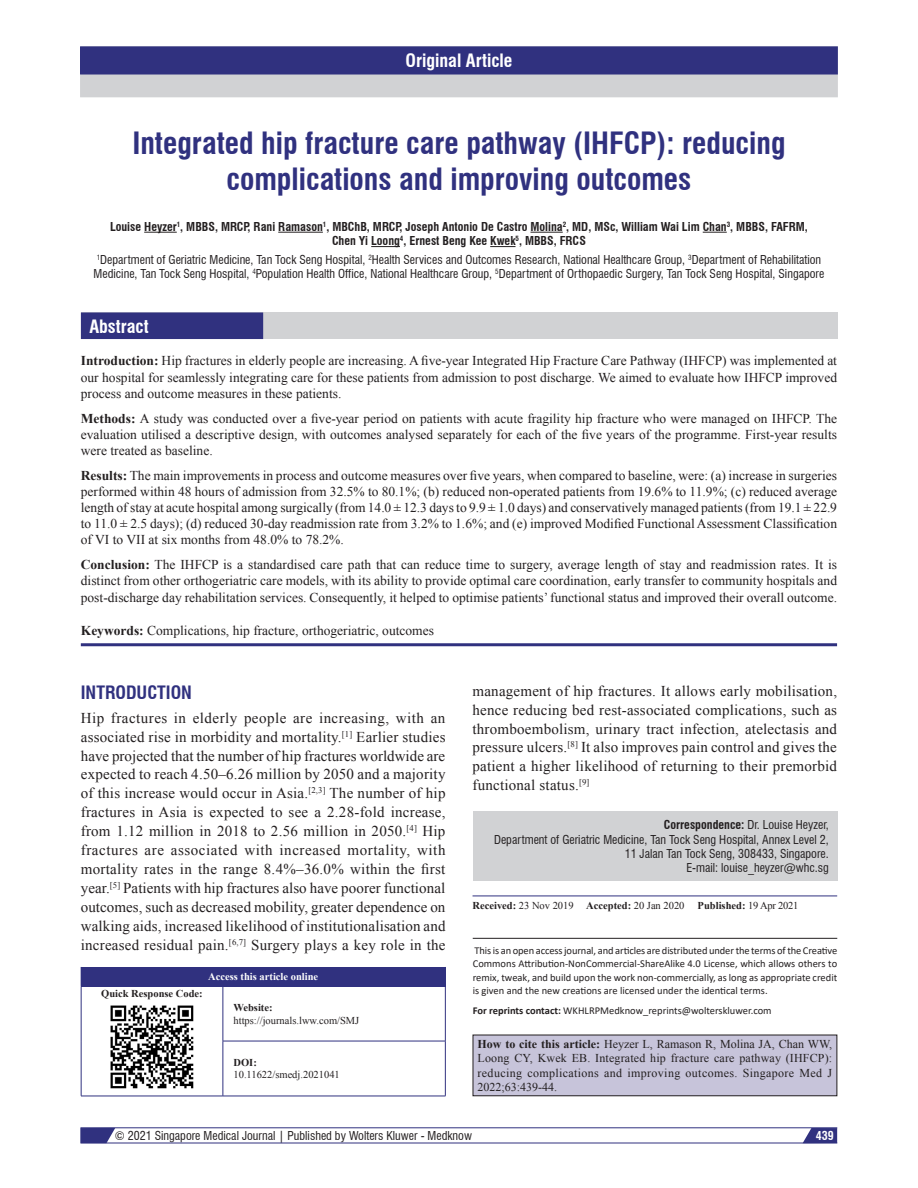
<style>
.page{position:relative;width:918px;height:1188px;background:#fff}
.page>*{position:absolute;margin:0;border:0;box-sizing:border-box;transform-origin:0 0}
.AT{font:700 condensed 30px/36px "Swiss 721 BT";color:#30317f;text-align:center}
.AH{font:700 condensed 18px "Swiss 721 BT";color:#fff}
.t1{font:700 condensed 18px "Swiss 721 BT";color:#30317f}
.ABSH{font:700 condensed 18px "Swiss 721 BT";color:#fff}
.TX{font:15px/18.9px "Times New Roman";letter-spacing:.015em;color:#231f20;text-align:justify}
.ABS{font:13.5px/16.2px "Times New Roman";color:#231f20;text-align:justify}
.KWD{font:13.5px "Times New Roman";color:#231f20}
.AFF{font:condensed 12px/14.4px "Swiss 721 BT";color:#231f20}
.HTC{font:12px/14.4px "Times New Roman";letter-spacing:.03em;color:#231f20;text-align:justify}
.ADD{font:condensed 12px/14.4px "Swiss 721 BT";color:#231f20;text-align:right}
.AU{font:700 condensed 12px/14.4px "Swiss 721 BT";color:#231f20;text-align:center}
.t2{font:700 condensed 12px "Swiss 721 BT";color:#fff}
.OS{font:10.5px/13.5px "Calibri";color:#231f20;text-align:justify}
.Website{font:10.5px/12.6px "Times New Roman";color:#231f20}
.HIS_1{font:700 10.5px "Times New Roman";color:#231f20}
.ATAO{font:700 10.5px "Times New Roman";color:#fff}
.QRC{font:700 10.5px "Times New Roman";color:#231f20}
.s1{font-weight:700}
.s2{font-weight:400}
</style>
<div class="page">
<svg style="left:81px;top:1127px;width:757px;height:16px"></svg>
<div style="left:81px;top:313px;width:756px;height:26px;background:#d1d2d4"></div>
<div style="left:81px;top:312px;width:182px;height:27px;background:#30317f"></div>
<div style="left:80px;top:46px;width:758px;height:51px;background:#d1d2d4"></div>
<div style="left:81px;top:47px;width:756px;height:27px;background:#30317f"></div>
<div style="left:80px;top:46px;width:758px;height:29px;border:2px solid #30317f"></div>
<hr style="left:81px;top:643px;width:756px;height:3px;background:#30317f">
<div style="left:473px;top:811px;width:364px;height:70px;background:#d1d2d4"></div>
<div style="left:81px;top:967px;width:364px;height:19px;background:#30317f"></div>
<svg style="left:445px;top:967px;width:1px;height:19px"></svg>
<hr style="left:81px;top:986px;width:1px;height:55px;background:#30317f">
<hr style="left:81px;top:1041px;width:1px;height:55px;background:#30317f">
<hr style="left:81px;top:986px;width:142px;height:1px;background:#30317f">
<hr style="left:223px;top:986px;width:1px;height:55px;background:#30317f">
<hr style="left:223px;top:986px;width:223px;height:1px;background:#30317f">
<hr style="left:445px;top:986px;width:1px;height:55px;background:#30317f">
<hr style="left:81px;top:1096px;width:142px;height:1px;background:#30317f">
<hr style="left:223px;top:1041px;width:1px;height:55px;background:#30317f">
<hr style="left:223px;top:1041px;width:223px;height:1px;background:#30317f">
<hr style="left:445px;top:1041px;width:1px;height:55px;background:#30317f">
<hr style="left:223px;top:1096px;width:223px;height:1px;background:#30317f">
<img style="left:110px;top:1005px;width:84px;height:84px">
<hr style="left:473px;top:938px;width:364px;height:1px;background:#231f20">
<div style="left:473px;top:1035px;width:364px;height:61px;background:#c7c4da"></div>
<div style="left:473px;top:1035px;width:364px;height:61px;border:1px solid #231f20"></div>
<hr style="left:144px;top:232px;width:33px;height:1px;background:#231f20">
<hr style="left:278px;top:232px;width:45px;height:1px;background:#231f20">
<hr style="left:530px;top:232px;width:33px;height:1px;background:#231f20">
<svg style="left:703px;top:232px;width:24px;height:1px"></svg>
<svg style="left:371px;top:246px;width:29px;height:1px"></svg>
<svg style="left:490px;top:246px;width:26px;height:1px"></svg>
<hr style="left:473px;top:896px;width:364px;height:1px;background:#30317f">
<p class="AH" style="left:405px;top:50px;width:109px">Original Article</p>
<p class="AT" style="left:132px;top:125px;width:655px">Integrated hip fracture care pathway (IHFCP): reducing complications and improving outcomes</p>
<p class="AU" style="left:110px;top:219px;width:699px">Louise Heyzer<sup>1</sup>, MBBS, MRCP, Rani Ramason<sup>1</sup>, MBChB, MRCP, Joseph Antonio De Castro Molina<sup>2</sup>, MD, MSc, William Wai Lim Chan<sup>3</sup>, MBBS, FAFRM,<br>Chen Yi Loong<sup>4</sup>, Ernest Beng Kee Kwek<sup>5</sup>, MBBS, FRCS</p>
<p class="AFF" style="left:94px;top:253px;width:732px"><sup>1</sup>Department of Geriatric Medicine, Tan Tock Seng Hospital, <sup>2</sup>Health Services and Outcomes Research, National Healthcare Group, <sup>3</sup>Department of Rehabilitation<br>Medicine, Tan Tock Seng Hospital, <sup>4</sup>Population Health Office, National Healthcare Group, <sup>5</sup>Department of Orthopaedic Surgery, Tan Tock Seng Hospital, Singapore</p>
<p class="ABSH" style="left:89px;top:315px;width:61px">Abstract</p>
<p class="ABS" style="left:81px;top:352px;width:758px"><span class="s1">Introduction:</span> Hip fractures in elderly people are increasing. A five‑year Integrated Hip Fracture Care Pathway (IHFCP) was implemented at our hospital for seamlessly integrating care for these patients from admission to post discharge. We aimed to evaluate how IHFCP improved process and outcome measures in these patients.</p>
<p class="ABS" style="left:81px;top:409px;width:758px"><span class="s1">Methods:</span> A study was conducted over a five‑year period on patients with acute fragility hip fracture who were managed on IHFCP. The evaluation utilised a descriptive design, with outcomes analysed separately for each of the five years of the programme. First‑year results were treated as baseline.</p>
<p class="ABS" style="left:81px;top:467px;width:758px"><span class="s1">Results:</span> The main improvements in process and outcome measures over five years, when compared to baseline, were: (a) increase in surgeries performed within 48 hours of admission from 32.5% to 80.1%; (b) reduced non‑operated patients from 19.6% to 11.9%; (c) reduced average length of stay at acute hospital among surgically (from 14.0 ± 12.3 days to 9.9 ± 1.0 days) and conservatively managed patients (from 19.1 ± 22.9 to 11.0 ± 2.5 days); (d) reduced 30‑day readmission rate from 3.2% to 1.6%; and (e) improved Modified Functional Assessment Classification of VI to VII at six months from 48.0% to 78.2%.</p>
<p class="ABS" style="left:81px;top:556px;width:758px"><span class="s1">Conclusion:</span> The IHFCP is a standardised care path that can reduce time to surgery, average length of stay and readmission rates. It is distinct from other orthogeriatric care models, with its ability to provide optimal care coordination, early transfer to community hospitals and post‑discharge day rehabilitation services. Consequently, it helped to optimise patients’ functional status and improved their overall outcome.</p>
<p class="KWD" style="left:81px;top:621px;width:355px"><span class="s1">Keywords:</span> Complications, hip fracture, orthogeriatric, outcomes</p>
<h1 class="t1" style="left:81px;top:682px;width:113px">INTRODUCTION</h1>
<p class="TX" style="left:81px;top:708px;width:366px">Hip fractures in elderly people are increasing, with an associated rise in morbidity and mortality.<sup>[1]</sup> Earlier studies have projected that the number of hip fractures worldwide are expected to reach 4.50–6.26 million by 2050 and a majority of this increase would occur in Asia.<sup>[2,3]</sup> The number of hip fractures in Asia is expected to see a 2.28‑fold increase, from 1.12 million in 2018 to 2.56 million in 2050.<sup>[4]</sup> Hip fractures are associated with increased mortality, with mortality rates in the range 8.4%–36.0% within the first year.<sup>[5]</sup> Patients with hip fractures also have poorer functional outcomes, such as decreased mobility, greater dependence on walking aids, increased likelihood of institutionalisation and increased residual pain.<sup>[6,7]</sup> Surgery plays a key role in the</p>
<p class="ATAO" style="left:208px;top:969px;width:111px">Access this article online</p>
<p class="QRC" style="left:101px;top:986px;width:103px">Quick Response Code:</p>
<p class="Website" style="left:234px;top:1001px;width:127px"><span class="s1">Website: </span>https://journals.lww.com/SMJ</p>
<p class="Website" style="left:234px;top:1056px;width:108px"><span class="s1">DOI:<br></span>10.11622/smedj.2021041</p>
<p class="TX" style="left:472px;top:681px;width:366px">management of hip fractures. It allows early mobilisation, hence reducing bed rest‑associated complications, such as thromboembolism, urinary tract infection, atelectasis and pressure ulcers.<sup>[8]</sup> It also improves pain control and gives the patient a higher likelihood of returning to their premorbid functional status.<sup>[9]</sup></p>
<p class="ADD" style="left:494px;top:818px;width:336px"><span class="s1">Correspondence:</span> Dr. Louise Heyzer,<br>Department of Geriatric Medicine, Tan Tock Seng Hospital, Annex Level 2, 11 Jalan Tan Tock Seng, 308433, Singapore.<br>E‑mail: louise_heyzer@whc.sg</p>
<p class="HIS_1" style="left:473px;top:898px;width:213px">Received: <span class="s2">23 Nov 2019</span> Accepted: <span class="s2">20 Jan 2020</span></p>
<p class="HIS_1" style="left:698px;top:898px;width:102px">Published: <span class="s2">19 Apr 2021</span></p>
<p class="OS" style="left:473px;top:943px;width:366px">This is an open access journal, and articles are distributed under the terms of the Creative Commons Attribution‑NonCommercial‑ShareAlike 4.0 License, which allows others to remix, tweak, and build upon the work non‑commercially, as long as appropriate credit is given and the new creations are licensed under the identical terms.</p>
<p class="OS" style="left:473px;top:1004px;width:300px"><span class="s1">For reprints contact:</span> WKHLRPMedknow_reprints@wolterskluwer.com</p>
<p class="HTC" style="left:478px;top:1036px;width:356px"><span class="s1">How to cite this article:</span> Heyzer L, Ramason R, Molina JA, Chan WW, Loong CY, Kwek EB. Integrated hip fracture care pathway (IHFCP): reducing complications and improving outcomes. Singapore Med J 2022;63:439‑44.</p>
<p class="AFF" style="left:115px;top:1129px;width:359px">© 2021 Singapore Medical Journal | Published by Wolters Kluwer - Medknow</p>
<p class="t2" style="left:816px;top:1129px;width:19px">439</p>
</div>
